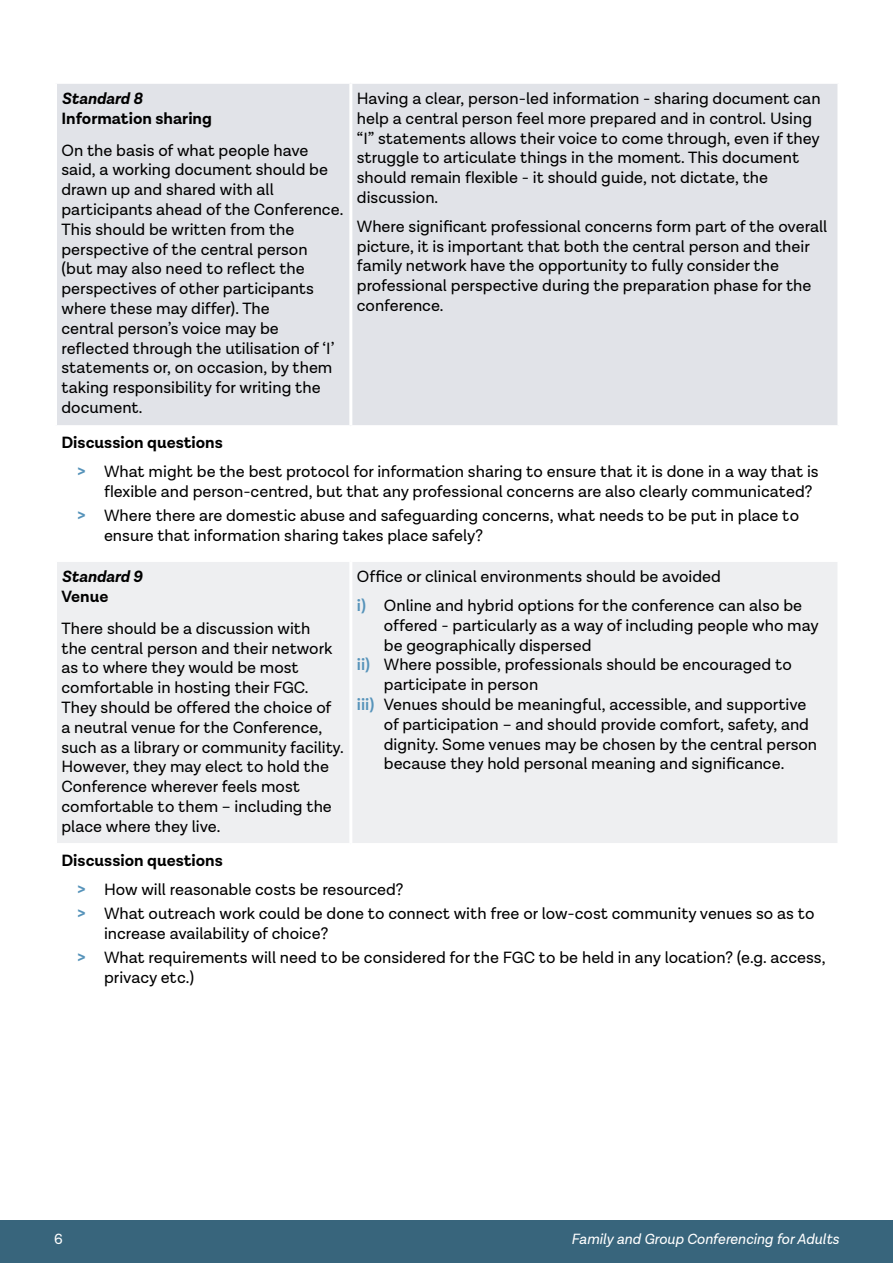
<style>
.page{position:relative;width:893px;height:1263px;background:#fff}
.page>*{position:absolute;margin:0;border:0;box-sizing:border-box;transform-origin:0 0}
.t1{font:16.5px/19.8px "Lota Grotesque Alt 1";color:#000}
.t2{font:700 16.5px "Lota Grotesque Alt 1";color:#000}
.t3{font:italic 700 16.5px "Lota Grotesque Alt 1";color:#000}
.t4{font:italic 15px "Lota Grotesque Alt 1";color:#fff}
.t5{font:15px "Lota Grotesque Alt 1";color:#fff}
.s1{font-weight:700}
.s2{font-weight:700;color:#5693ba}
.s3{font-weight:600;color:#5693ba}
</style>
<div class="page">
<div style="left:0;top:1220px;width:893px;height:43px;background:#38657c"></div>
<div style="left:57px;top:84px;width:780px;height:341px;background:#e1e3e8"></div>
<div style="left:57px;top:562px;width:780px;height:281px;background:#eeeff1"></div>
<hr style="left:349px;top:84px;width:3px;height:341px;background:#fff">
<hr style="left:349px;top:562px;width:3px;height:281px;background:#fff">
<p class="t3" style="left:62px;top:89px;width:82px">Standard 8</p>
<p class="t2" style="left:62px;top:109px;width:152px">Information sharing</p>
<p class="t1" style="left:62px;top:141px;width:283px">On the basis of what people have said, a working document should be drawn up and shared with all participants ahead of the Conference.<br>This should be written from the perspective of the central person<br>(but may also need to reflect the perspectives of other participants where these may differ). The<br>central person’s voice may be reflected through the utilisation of ‘I’ statements or, on occasion, by them taking responsibility for writing the document.</p>
<p class="t1" style="left:357px;top:89px;width:465px">Having a clear, person-led information - sharing document can help a central person feel more prepared and in control. Using “I” statements allows their voice to come through, even if they struggle to articulate things in the moment. This document should remain flexible - it should guide, not dictate, the discussion.</p>
<p class="t1" style="left:357px;top:217px;width:472px">Where significant professional concerns form part of the overall picture, it is important that both the central person and their family network have the opportunity to fully consider the professional perspective during the preparation phase for the conference.</p>
<p class="t1" style="left:77px;top:429px;width:743px;line-height:28.8px;text-indent:-16px"><span class="s1">Discussion questions<br></span><span class="s2">&gt;</span> What might be the best protocol for information sharing to ensure that it is done in a way that is</p>
<p class="t1" style="left:77px;top:480px;width:737px;line-height:24px;text-indent:27px">flexible and person-centred, but that any professional concerns are also clearly communicated? <span class="s2">&gt;</span> Where there are domestic abuse and safeguarding concerns, what needs to be put in place to</p>
<p class="t1" style="left:104px;top:526px;width:381px">ensure that information sharing takes place safely?</p>
<p class="t3" style="left:62px;top:567px;width:82px">Standard 9</p>
<p class="t2" style="left:62px;top:587px;width:48px">Venue</p>
<p class="t1" style="left:62px;top:619px;width:284px">There should be a discussion with<br>the central person and their network as to where they would be most comfortable in hosting their FGC.<br>They should be offered the choice of a neutral venue for the Conference, such as a library or community facility.<br>However, they may elect to hold the Conference wherever feels most comfortable to them – including the place where they live.</p>
<p class="t1" style="left:357px;top:563px;width:447px;line-height:28.8px">Office or clinical environments should be avoided<br><span class="s3">i)</span> Online and hybrid options for the conference can also be</p>
<p class="t1" style="left:384px;top:616px;width:436px">offered - particularly as a way of including people who may</p>
<p class="t1" style="left:384px;top:635px;width:209px">be geographically dispersed</p>
<p class="t1" style="left:357px;top:655px;width:436px"><span class="s3">ii)</span> Where possible, professionals should be encouraged to</p>
<p class="t1" style="left:384px;top:675px;width:156px">participate in person</p>
<p class="t1" style="left:357px;top:695px;width:451px"><span class="s3">iii)</span> Venues should be meaningful, accessible, and supportive</p>
<p class="t1" style="left:384px;top:715px;width:427px">of participation – and should provide comfort, safety, and</p>
<p class="t1" style="left:384px;top:734px;width:435px">dignity. Some venues may be chosen by the central person</p>
<p class="t1" style="left:384px;top:754px;width:402px">because they hold personal meaning and significance.</p>
<p class="t1" style="left:77px;top:847px;width:328px;line-height:28.8px;text-indent:-16px"><span class="s1">Discussion questions<br></span><span class="s2">&gt;</span> How will reasonable costs be resourced?</p>
<p class="t1" style="left:104px;top:904px;width:712px;text-indent:-27px"><span class="s2">&gt;</span> What outreach work could be done to connect with free or low-cost community venues so as to increase availability of choice?</p>
<p class="t1" style="left:104px;top:948px;width:723px;text-indent:-27px"><span class="s2">&gt;</span> What requirements will need to be considered for the FGC to be held in any location? (e.g. access, privacy etc.)</p>
<p class="t5" style="left:54px;top:1231px;width:10px">6</p>
<p class="t4" style="left:571px;top:1231px;width:269px">Family and Group Conferencing for Adults</p>
</div>
